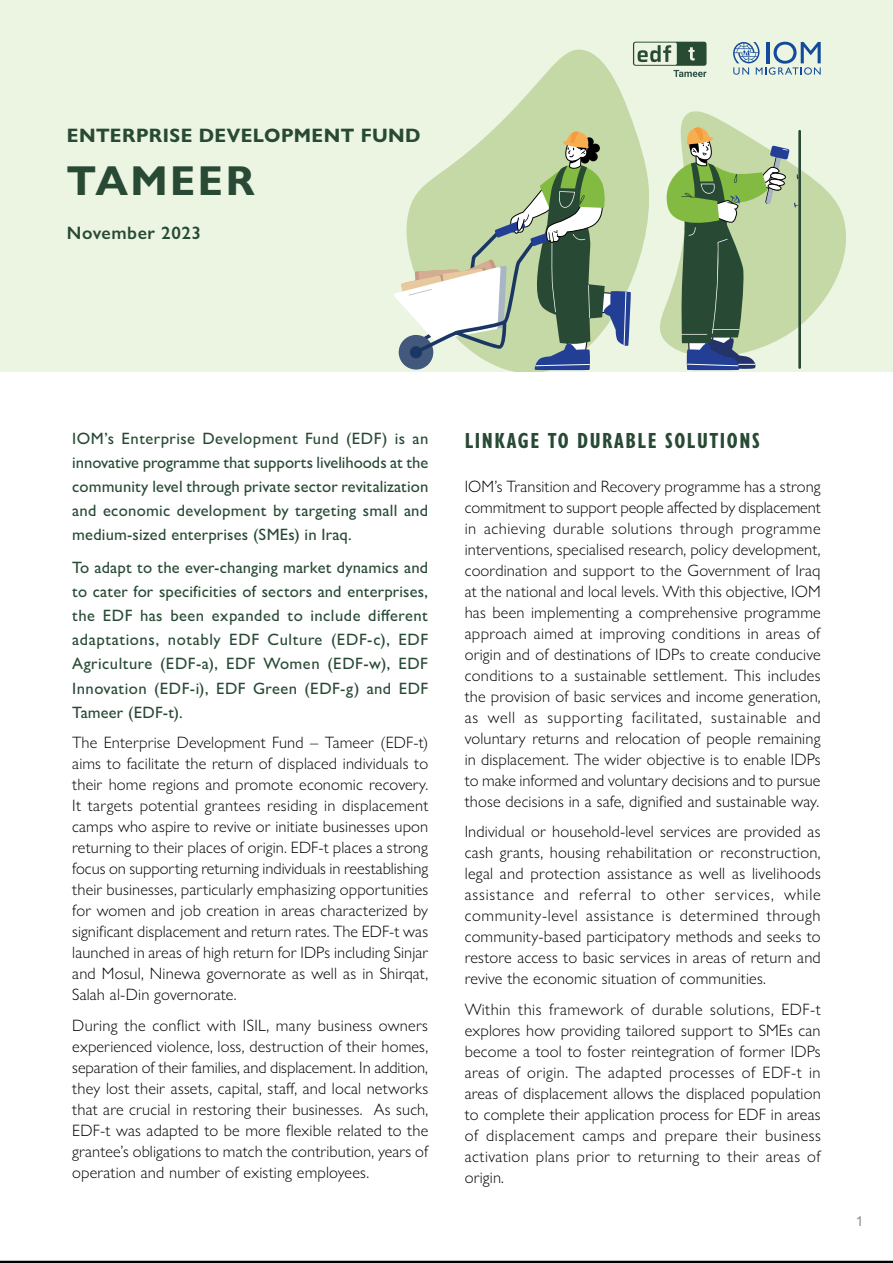
<style>
.page{position:relative;width:893px;height:1263px;background:#fff}
.page>*{position:absolute;margin:0;border:0;box-sizing:border-box;transform-origin:0 0}
.t1{font:700 42px "Gill Sans Nova";letter-spacing:.06em;color:#284a35}
.t2{font:700 condensed 22.5px "Gill Sans Nova";letter-spacing:.07em;color:#284a35}
.t3{font:700 19.5px "Gill Sans Nova";letter-spacing:.02em;color:#284a35}
.t4{font:600 18px "Gill Sans Nova";letter-spacing:.03em;color:#284a35}
.t5{font:300 16.5px/21px "Gill Sans Nova";letter-spacing:.01em;color:#000;text-align:justify}
.t6{font:500 16.5px/24px "Gill Sans Nova";letter-spacing:.015em;color:#284a35;text-align:justify}
.t7{font:14.25px "Gill Sans Nova";color:#808285}
</style>
<div class="page">
<div style="left:0;top:0;width:893px;height:371px;background:#ecf4e2"></div>
<svg style="left:493px;top:49px;width:156px;height:322px;fill:#c5d9a7"></svg>
<svg style="left:660px;top:111px;width:186px;height:222px"></svg>
<svg style="left:394px;top:130px;width:237px;height:240px"></svg>
<svg style="left:661px;top:125px;width:140px;height:245px"></svg>
<hr style="left:0;top:1261px;width:893px;height:2px;background:#000">
<svg style="left:633px;top:42px;width:73px;height:35px"></svg>
<svg style="left:733px;top:42px;width:88px;height:33px"></svg>
<p class="t3" style="left:67px;top:123px;width:355px">ENTERPRISE DEVELOPMENT FUND</p>
<h1 class="t1" style="left:67px;top:155px;width:189px">TAMEER</h1>
<p class="t4" style="left:67px;top:222px;width:136px">November 2023</p>
<p class="t6" style="left:72px;top:426px;width:358px">IOM’s Enterprise Development Fund (EDF) is an innovative programme that supports livelihoods at the community level through private sector revitalization and economic development by targeting small and medium-sized enterprises (SMEs) in Iraq.</p>
<p class="t6" style="left:72px;top:556px;width:357px">To adapt to the ever-changing market dynamics and to cater for specificities of sectors and enterprises, the EDF has been expanded to include different adaptations, notably EDF Culture (EDF-c), EDF Agriculture (EDF-a), EDF Women (EDF-w), EDF Innovation (EDF-i), EDF Green (EDF-g) and EDF Tameer (EDF-t).</p>
<p class="t5" style="left:72px;top:732px;width:358px">The Enterprise Development Fund – Tameer (EDF-t) aims to facilitate the return of displaced individuals to their home regions and promote economic recovery.<br>It targets potential grantees residing in displacement camps who aspire to revive or initiate businesses upon returning to their places of origin. EDF-t places a strong focus on supporting returning individuals in reestablishing their businesses, particularly emphasizing opportunities for women and job creation in areas characterized by significant displacement and return rates. The EDF-t was launched in areas of high return for IDPs including Sinjar and Mosul, Ninewa governorate as well as in Shirqat, Salah al-Din governorate.</p>
<p class="t5" style="left:72px;top:1015px;width:358px">During the conflict with ISIL, many business owners experienced violence, loss, destruction of their homes, separation of their families, and displacement. In addition, they lost their assets, capital, staff, and local networks that are crucial in restoring their businesses. As such, EDF-t was adapted to be more flexible related to the grantee’s obligations to match the contribution, years of operation and number of existing employees.</p>
<h2 class="t2" style="left:465px;top:425px;width:297px">LINKAGE TO DURABLE SOLUTIONS</h2>
<p class="t5" style="left:465px;top:475px;width:358px">IOM’s Transition and Recovery programme has a strong commitment to support people affected by displacement in achieving durable solutions through programme interventions, specialised research, policy development, coordination and support to the Government of Iraq at the national and local levels. With this objective, IOM has been implementing a comprehensive programme approach aimed at improving conditions in areas of origin and of destinations of IDPs to create conducive conditions to a sustainable settlement. This includes the provision of basic services and income generation, as well as supporting facilitated, sustainable and voluntary returns and relocation of people remaining in displacement. The wider objective is to enable IDPs to make informed and voluntary decisions and to pursue those decisions in a safe, dignified and sustainable way.</p>
<p class="t5" style="left:465px;top:821px;width:358px">Individual or household-level services are provided as cash grants, housing rehabilitation or reconstruction, legal and protection assistance as well as livelihoods assistance and referral to other services, while community-level assistance is determined through community-based participatory methods and seeks to restore access to basic services in areas of return and revive the economic situation of communities.</p>
<p class="t5" style="left:465px;top:999px;width:358px">Within this framework of durable solutions, EDF-t explores how providing tailored support to SMEs can become a tool to foster reintegration of former IDPs areas of origin. The adapted processes of EDF-t in areas of displacement allows the displaced population to complete their application process for EDF in areas of displacement camps and prepare their business activation plans prior to returning to their areas of origin.</p>
<p class="t7" style="left:856px;top:1213px;width:9px">1</p>
</div>
